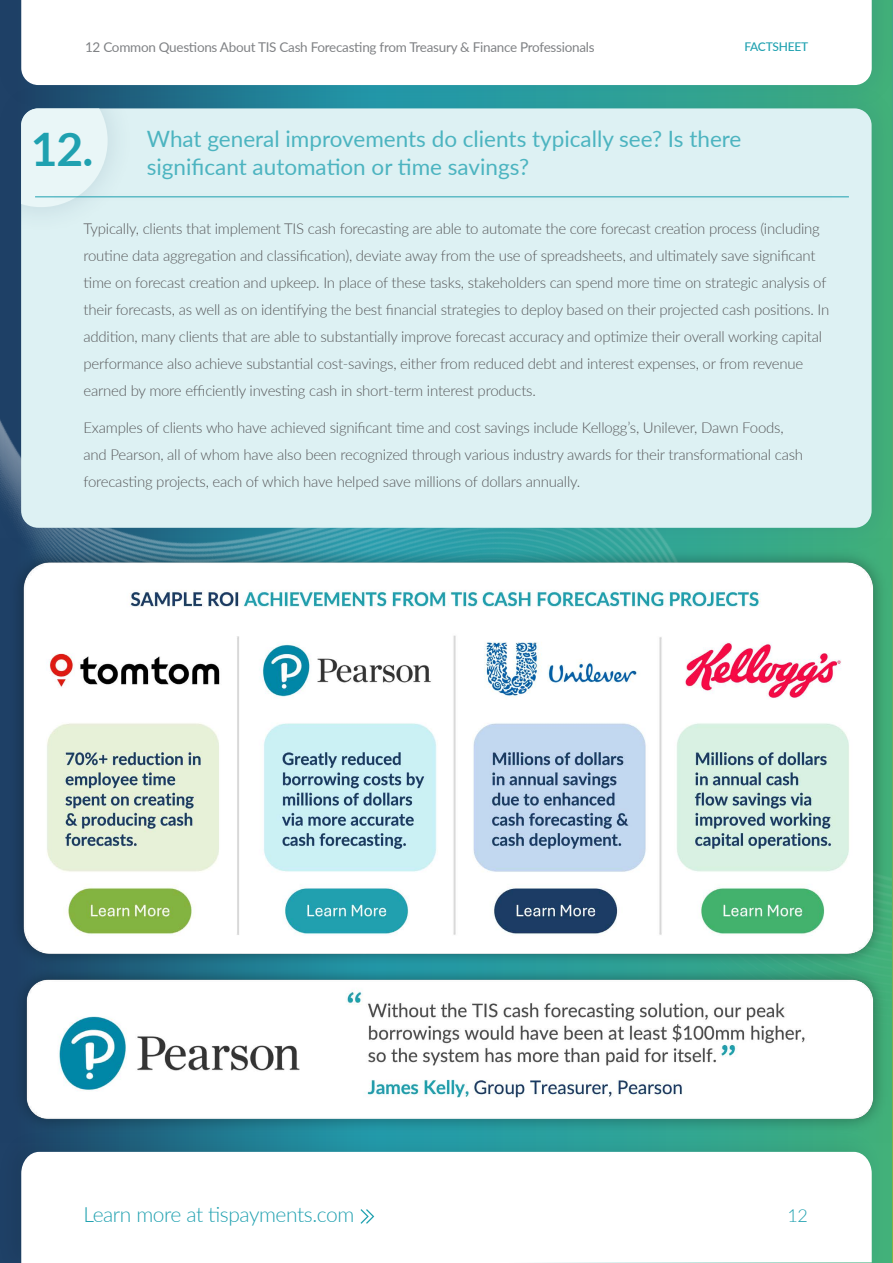
<style>
.page{position:relative;width:893px;height:1263px;background:#fff}
.page>*{position:absolute;margin:0;border:0;box-sizing:border-box;transform-origin:0 0}
.t1{font:22.5px "Lato";color:#4cb4c0}
.t2{font:300 21px "Lato";letter-spacing:-.02em;color:#21a1b0}
.t3{font:300 18px "Lato";color:#21a1b0}
.t4{font:300 15px/27px "Lato";letter-spacing:-.015em;color:#58595b}
.t5{font:13.5px "Lato";letter-spacing:-.02em;color:#808285}
.t6{font:500 12px "Lato";letter-spacing:-.02em;color:#1fa1b0}
</style>
<div class="page">
<div style="left:0;top:0;width:893px;height:114px;background:#1a3d63;opacity:.15"></div>
<svg style="left:21px;top:0;width:851px;height:70px"></svg>
<hr style="left:892px;top:0;width:1px;height:1263px;background:#81b145">
<div style="left:0;top:1127px;width:884px;height:136px;background:#000;opacity:.09"></div>
<svg style="left:21px;top:1152px;width:851px;height:111px"></svg>
<svg style="left:360px;top:1209px;width:14px;height:15px"></svg>
<div style="left:885px;top:0;width:8px;height:630px;background:#41af79"></div>
<div style="left:0;top:80px;width:893px;height:476px;background:#1a3d63;opacity:.15"></div>
<div style="left:21px;top:108px;width:851px;height:420px;background:#ddf1f3;border-radius:17px"></div>
<div style="left:21px;top:108px;width:87px;height:61px;background:#e9f6f7"></div>
<div style="left:16px;top:169px;width:851px;height:56px;background:#ddf1f3"></div>
<hr style="left:35px;top:196px;width:814px;height:1px;background:#1fa1b0">
<img style="left:0;top:538px;width:893px;height:604px">
<p class="t5" style="left:85px;top:38px;width:511px">12 Common Questions About TIS Cash Forecasting from Treasury &amp; Finance Professionals</p>
<p class="t6" style="left:744px;top:38px;width:65px">FACTSHEET</p>
<h1 class="t1" style="left:147px;top:122px;width:596px">What general improvements do clients typically see? Is there</h1>
<h1 class="t1" style="left:31px;top:151px;width:500px"><sup>12.</sup> significant automation or time savings?</h1>
<p class="t4" style="left:83px;top:214px;width:747px">Typically, clients that implement TIS cash forecasting are able to automate the core forecast creation process (including routine data aggregation and classification), deviate away from the use of spreadsheets, and ultimately save significant time on forecast creation and upkeep. In place of these tasks, stakeholders can spend more time on strategic analysis of their forecasts, as well as on identifying the best financial strategies to deploy based on their projected cash positions. In addition, many clients that are able to substantially improve forecast accuracy and optimize their overall working capital performance also achieve substantial cost-savings, either from reduced debt and interest expenses, or from revenue earned by more efficiently investing cash in short-term interest products.</p>
<p class="t4" style="left:83px;top:414px;width:721px">Examples of clients who have achieved significant time and cost savings include Kellogg’s, Unilever, Dawn Foods, and Pearson, all of whom have also been recognized through various industry awards for their transformational cash forecasting projects, each of which have helped save millions of dollars annually.</p>
<h2 class="t2" style="left:84px;top:1199px;width:272px">Learn more at tispayments.com</h2>
<p class="t3" style="left:787px;top:1202px;width:22px">12</p>
</div>
